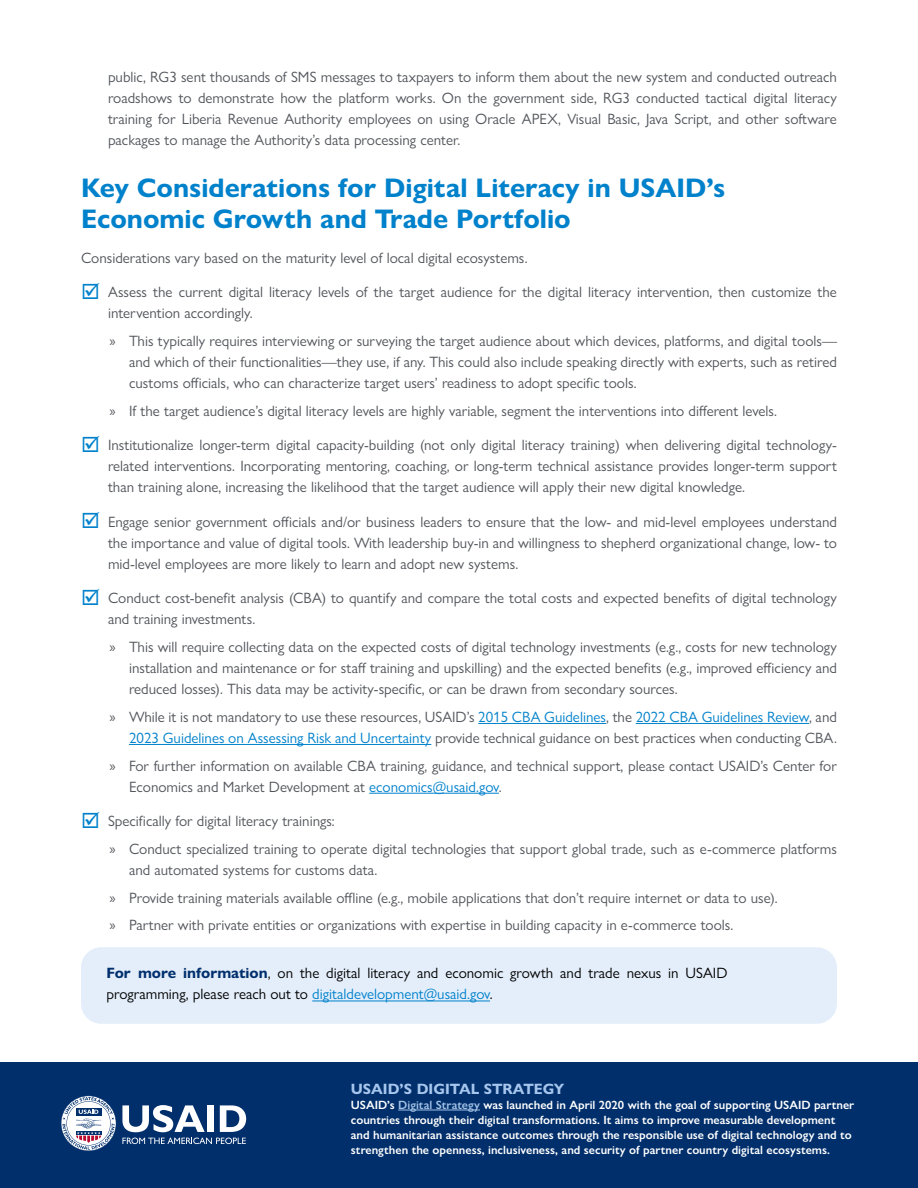
<style>
.page{position:relative;width:918px;height:1188px;background:#fff}
.page>*{position:absolute;margin:0;border:0;box-sizing:border-box;transform-origin:0 0}
.new_H1{font:700 27px/31.5px "Gill Sans Nova";color:#0081cb}
.body{font:15px/21px "Gill Sans Nova";color:#52555b;text-align:justify}
.Contact{font:15px/21px "Gill Sans Nova";color:#000}
.box_body{font:700 15px "Gill Sans Nova";color:#a7c6ed}
.box_body-2{font:600 12px/15px "Gill Sans Nova";color:#fff}
.t1{font:300 12px "Gill Sans Nova";color:#a7a9ac}
.s1{font-family:"Myriad Pro"}
.s2{color:#0081cb}
.s3{font-weight:700;color:#002f6e}
.s4{color:#a3c2e6}
.s5{font-weight:600}
</style>
<div class="page">
<hr style="left:478px;top:723px;width:128px;height:1px;background:#0081cb">
<hr style="left:636px;top:723px;width:173px;height:1px;background:#0081cb">
<hr style="left:129px;top:744px;width:302px;height:1px;background:#0081cb">
<hr style="left:369px;top:793px;width:130px;height:1px;background:#0081cb">
<div style="left:81px;top:947px;width:756px;height:77px;background:#e4eefa;border-radius:20px"></div>
<hr style="left:312px;top:1001px;width:178px;height:1px;background:#0081cb">
<div style="left:0;top:1063px;width:918px;height:125px;background:#002f6c"></div>
<svg style="left:122px;top:1138px;width:124px;height:6px"></svg>
<svg style="left:122px;top:1105px;width:83px;height:27px"></svg>
<div style="left:208px;top:1105px;width:6px;height:27px;background:#fff"></div>
<svg style="left:220px;top:1105px;width:26px;height:27px"></svg>
<svg style="left:61px;top:1096px;width:55px;height:55px"></svg>
<hr style="left:398px;top:1110px;width:82px;height:1px;background:#a3c2e6">
<p class="body" style="left:108px;top:66px;width:731px">public, RG3 sent thousands of SMS messages to taxpayers to inform them about the new system and conducted outreach roadshows to demonstrate how the platform works. On the government side, RG3 conducted tactical digital literacy training for Liberia Revenue Authority employees on using Oracle APEX, Visual Basic, Java Script, and other software packages to manage the Authority’s data processing center.</p>
<p class="new_H1" style="left:81px;top:172px;width:646px">Key Considerations for Digital Literacy in USAID’s<br>Economic Growth and Trade Portfolio</p>
<p class="body" style="left:81px;top:247px;width:448px">Considerations vary based on the maturity level of local digital ecosystems.</p>
<p class="body" style="left:108px;top:282px;width:730px">Assess the current digital literacy levels of the target audience for the digital literacy intervention, then customize the intervention accordingly.</p>
<p class="body" style="left:129px;top:330px;width:710px;text-indent:-20px"><span class="s1">»</span> This typically requires interviewing or surveying the target audience about which devices, platforms, and digital tools— and which of their functionalities—they use, if any. This could also include speaking directly with experts, such as retired customs officials, who can characterize target users’ readiness to adopt specific tools.</p>
<p class="body" style="left:110px;top:400px;width:669px"><span class="s1">»</span> If the target audience’s digital literacy levels are highly variable, segment the interventions into different levels.</p>
<p class="body" style="left:108px;top:435px;width:730px">Institutionalize longer-term digital capacity-building (not only digital literacy training) when delivering digital technology&shy;related interventions. Incorporating mentoring, coaching, or long-term technical assistance provides longer-term support than training alone, increasing the likelihood that the target audience will apply their new digital knowledge.</p>
<p class="body" style="left:108px;top:511px;width:731px">Engage senior government officials and/or business leaders to ensure that the low- and mid-level employees understand the importance and value of digital tools. With leadership buy-in and willingness to shepherd organizational change, low- to mid-level employees are more likely to learn and adopt new systems.</p>
<p class="body" style="left:108px;top:588px;width:730px">Conduct cost-benefit analysis (CBA) to quantify and compare the total costs and expected benefits of digital technology and training investments.</p>
<p class="body" style="left:129px;top:636px;width:710px;text-indent:-20px"><span class="s1">»</span> This will require collecting data on the expected costs of digital technology investments (e.g., costs for new technology installation and maintenance or for staff training and upskilling) and the expected benefits (e.g., improved efficiency and reduced losses). This data may be activity-specific, or can be drawn from secondary sources.</p>
<p class="body" style="left:110px;top:706px;width:729px;text-align:right"><span class="s1">»</span> While it is not mandatory to use these resources, USAID’s <span class="s2">2015 CBA Guidelines</span>, the <span class="s2">2022 CBA Guidelines Review</span>, and<br><span class="s2">2023 Guidelines on Assessing Risk and Uncertainty</span> provide technical guidance on best practices when conducting CBA.</p>
<p class="body" style="left:129px;top:755px;width:710px;text-indent:-20px"><span class="s1">»</span> For further information on available CBA training, guidance, and technical support, please contact USAID’s Center for<br>Economics and Market Development at <span class="s2">economics@usaid.gov</span>.</p>
<p class="body" style="left:108px;top:810px;width:228px">Specifically for digital literacy trainings:</p>
<p class="body" style="left:129px;top:838px;width:709px;text-indent:-20px"><span class="s1">»</span> Conduct specialized training to operate digital technologies that support global trade, such as e-commerce platforms and automated systems for customs data.</p>
<p class="body" style="left:110px;top:887px;width:670px"><span class="s1">»</span> Provide training materials available offline (e.g., mobile applications that don’t require internet or data to use).</p>
<p class="body" style="left:110px;top:915px;width:625px"><span class="s1">»</span> Partner with private entities or organizations with expertise in building capacity in e-commerce tools.</p>
<p class="Contact" style="left:106px;top:963px;width:623px"><span class="s3">For more information</span>, on the digital literacy and economic growth and trade nexus in USAID programming, please reach out to <span class="s2">digitaldevelopment@usaid.gov</span>.</p>
<p class="box_body" style="left:351px;top:1079px;width:215px">USAID’S DIGITAL STRATEGY</p>
<p class="box_body-2" style="left:351px;top:1097px;width:505px">USAID’s <span class="s4">Digital Strategy</span> was launched in April 2020 with the goal of supporting USAID partner countries through their digital transformations. It aims to improve measurable development and humanitarian assistance outcomes through the responsible use of digital technology and to strengthen the openness, inclusiveness, and security of partner country digital ecosystems.</p>
<p class="t1" style="left:821px;top:1138px;width:18px">| <span class="s5">3</span></p>
</div>
